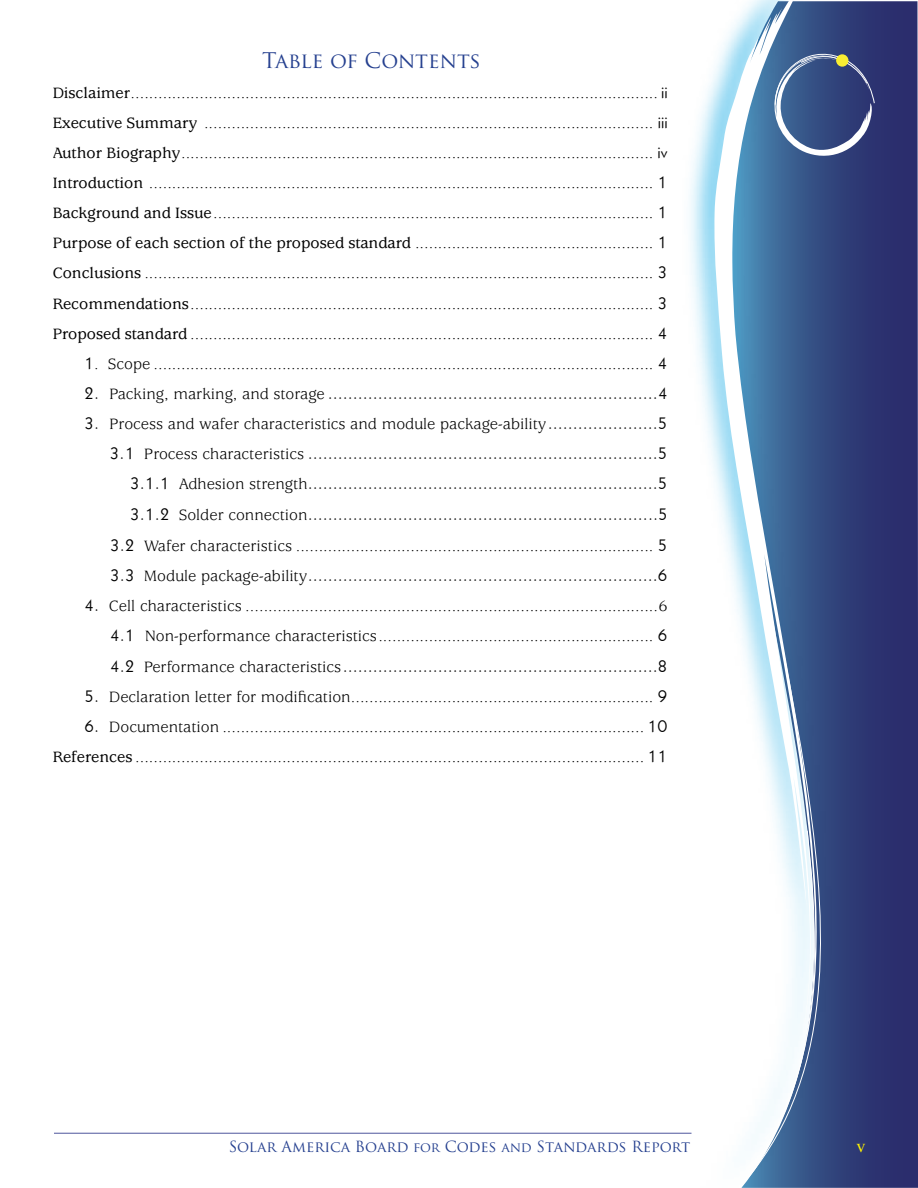
<style>
.page{position:relative;width:918px;height:1188px;background:#fff}
.page>*{position:absolute;margin:0;border:0;box-sizing:border-box;transform-origin:0 0}
.t1{font:21px "Trajan Pro";letter-spacing:-.005em;color:#25408f}
.t2{font:18px/30.3px "Geometric 231 BT Roman C";color:#000;text-align:justify}
.t3{font:18px "Times New Roman";color:#fff200}
.t4{font:16.5px/30.2px "Usherwood";color:#000;text-align:right}
.t5{font:15px "Trajan Pro";color:#25408f}
.s1{font-weight:500}
.s2{font-family:"Geometric 231 BT Roman C";font-size:18px}
.s3{font-family:"Usherwood";font-size:16.5px}
.s4{font-size:13.5px}
</style>
<div class="page">
<svg style="left:586px;top:1px;width:332px;height:1187px"></svg>
<img style="left:654px;top:1px;width:183px;height:1187px">
<svg style="left:713px;top:0;width:106px;height:606px"></svg>
<svg style="left:699px;top:606px;width:125px;height:582px"></svg>
<svg style="left:757px;top:830px;width:59px;height:331px"></svg>
<hr style="left:54px;top:1133px;width:638px;height:1px;background:#6269a7">
<svg style="left:756px;top:49px;width:119px;height:107px;background:#4e6795"></svg>
<div style="left:836px;top:54px;width:12px;height:13px;background:#f9ed32;border-radius:50%"></div>
<p class="t1" style="left:262px;top:47px;width:220px">Table of Contents</p>
<p class="t4" style="left:53px;top:79px;width:617px;text-align:justify"><span class="s1">Disclaimer</span>................................................................................................................... <span class="s2">ii </span><span class="s1">Executive Summary</span> .................................................................................................. <span class="s2">iii </span><span class="s1">Author Biography</span>....................................................................................................... <span class="s2">iv </span><span class="s1">Introduction</span> .............................................................................................................. <span class="s2">1<br></span><span class="s1">Background and Issue</span>................................................................................................ <span class="s2">1<br></span><span class="s1">Purpose of each section of the proposed standard</span> .................................................... <span class="s2">1<br></span><span class="s1">Conclusions</span> ............................................................................................................... <span class="s2">3<br></span><span class="s1">Recommendations</span>..................................................................................................... <span class="s2">3<br></span><span class="s1">Proposed standard</span> ..................................................................................................... <span class="s2">4</span></p>
<p class="t4" style="left:84px;top:349px;width:585px"><span class="s2">1</span>. Scope ............................................................................................................. <span class="s2">4</span></p>
<p class="t2" style="left:84px;top:377px;width:585px">2. <span class="s3">Packing, marking, and storage</span> ..................................................................4</p>
<p class="t4" style="left:84px;top:409px;width:585px"><span class="s2">3.</span> Process and wafer characteristics and module package-ability<span class="s2">......................5</span></p>
<p class="t2" style="left:130px;top:437px;width:540px;text-indent:-20px">3.1 <span class="s3">Process characteristics</span> ......................................................................5<br>3.1.1 <span class="s3">Adhesion strength</span>......................................................................5<br>3.1.2 <span class="s3">Solder connection</span>......................................................................5</p>
<p class="t4" style="left:110px;top:531px;width:559px"><span class="s2">3.2</span> Wafer characteristics .............................................................................. <span class="s2">5</span></p>
<p class="t2" style="left:110px;top:559px;width:560px">3.3 <span class="s3">Module package-ability</span>......................................................................6</p>
<p class="t4" style="left:84px;top:592px;width:585px"><span class="s2">4.</span> Cell characteristics ..........................................................................................6<br><span class="s2">4.1</span> Non-performance characteristics............................................................ <span class="s2">6</span></p>
<p class="t2" style="left:110px;top:650px;width:560px">4.2 <span class="s3">Performance characteristics</span>...............................................................8</p>
<p class="t4" style="left:84px;top:683px;width:585px"><span class="s2">5.</span> Declaration letter for modification.................................................................. <span class="s2">9</span></p>
<p class="t4" style="left:53px;top:713px;width:616px"><span class="s2">6.</span> Documentation ............................................................................................ <span class="s2">10<br></span><span class="s1">References</span> ............................................................................................................... <span class="s2">11</span></p>
<p class="t5" style="left:229px;top:1137px;width:463px">Solar America Board <span class="s4">for</span> Codes <span class="s4">and</span> Standards Report</p>
<p class="t3" style="left:856px;top:1134px;width:10px">v</p>
</div>
